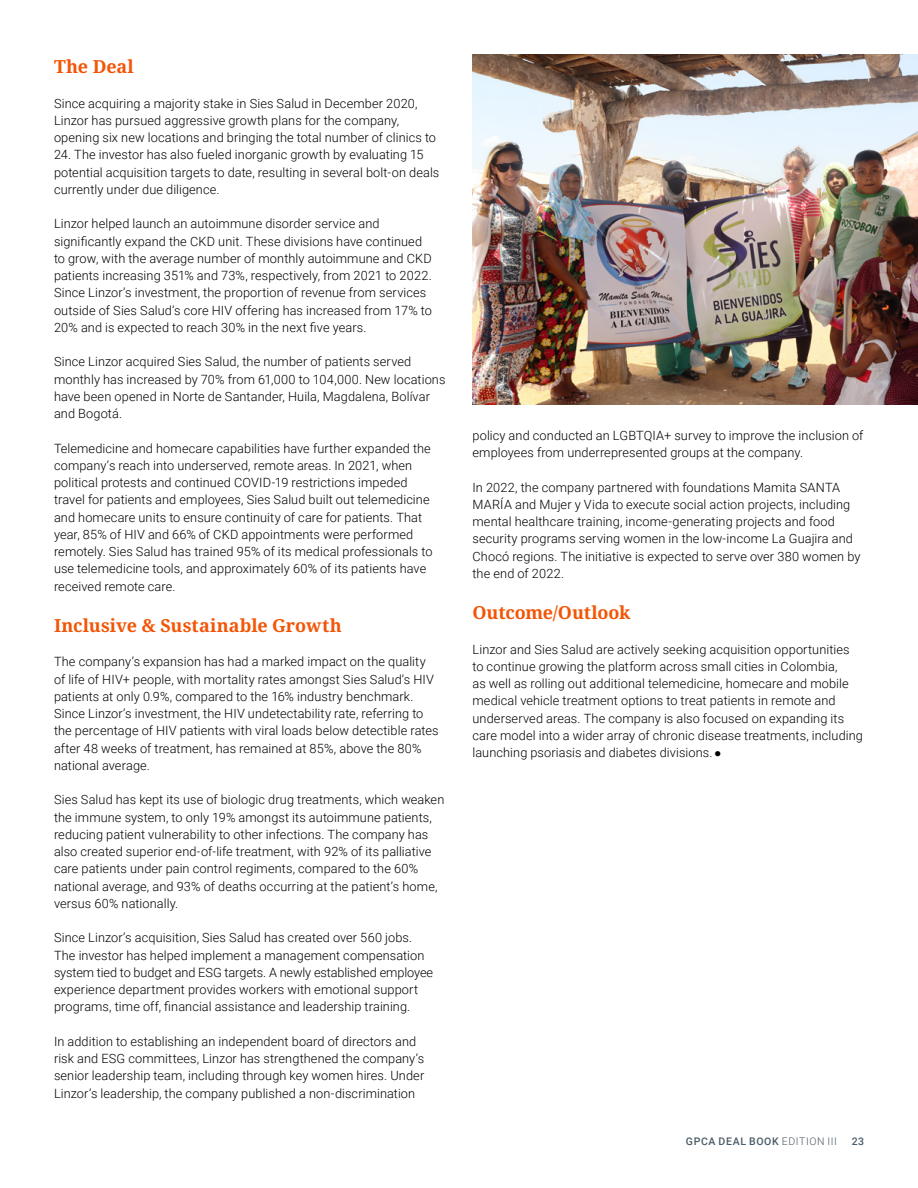
<style>
.page{position:relative;width:918px;height:1188px;background:#fff}
.page>*{position:absolute;margin:0;border:0;box-sizing:border-box;transform-origin:0 0}
.t1{font:700 18px "Noto Serif";letter-spacing:-.005em;color:#f35506}
.t2{font:300 12.75px/17.2px "Roboto";letter-spacing:.005em;color:#000}
.t3{font:500 10.5px "Roboto";letter-spacing:.06em;color:#4a5a66}
.s1{font-weight:300}
</style>
<div class="page">
<img style="left:472px;top:54px;width:446px;height:351px">
<h1 class="t1" style="left:54px;top:54px;width:81px">The Deal</h1>
<p class="t2" style="left:54px;top:94px;width:384px">Since acquiring a majority stake in Sies Salud in December 2020,<br>Linzor has pursued aggressive growth plans for the company, opening six new locations and bringing the total number of clinics to</p>
<p class="t2" style="left:54px;top:146px;width:387px">24. The investor has also fueled inorganic growth by evaluating 15 potential acquisition targets to date, resulting in several bolt-on deals currently under due diligence.</p>
<p class="t2" style="left:54px;top:215px;width:379px">Linzor helped launch an autoimmune disorder service and significantly expand the CKD unit. These divisions have continued to grow, with the average number of monthly autoimmune and CKD patients increasing 351% and 73%, respectively, from 2021 to 2022.<br>Since Linzor’s investment, the proportion of revenue from services outside of Sies Salud’s core HIV offering has increased from 17% to 20% and is expected to reach 30% in the next five years.</p>
<p class="t2" style="left:54px;top:353px;width:393px">Since Linzor acquired Sies Salud, the number of patients served monthly has increased by 70% from 61,000 to 104,000. New locations have been opened in Norte de Santander, Huila, Magdalena, Bolívar and Bogotá.</p>
<p class="t2" style="left:54px;top:439px;width:380px">Telemedicine and homecare capabilities have further expanded the company’s reach into underserved, remote areas. In 2021, when political protests and continued COVID-19 restrictions impeded travel for patients and employees, Sies Salud built out telemedicine and homecare units to ensure continuity of care for patients. That year, 85% of HIV and 66% of CKD appointments were performed remotely. Sies Salud has trained 95% of its medical professionals to use telemedicine tools, and approximately 60% of its patients have received remote care.</p>
<h1 class="t1" style="left:54px;top:613px;width:289px">Inclusive &amp; Sustainable Growth</h1>
<p class="t2" style="left:54px;top:653px;width:386px">The company’s expansion has had a marked impact on the quality of life of HIV+ people, with mortality rates amongst Sies Salud’s HIV patients at only 0.9%, compared to the 16% industry benchmark.<br>Since Linzor’s investment, the HIV undetectability rate, referring to the percentage of HIV patients with viral loads below detectible rates after 48 weeks of treatment, has remained at 85%, above the 80% national average.</p>
<p class="t2" style="left:54px;top:791px;width:392px">Sies Salud has kept its use of biologic drug treatments, which weaken the immune system, to only 19% amongst its autoimmune patients, reducing patient vulnerability to other infections. The company has also created superior end-of-life treatment, with 92% of its palliative care patients under pain control regiments, compared to the 60% national average, and 93% of deaths occurring at the patient’s home, versus 60% nationally.</p>
<p class="t2" style="left:54px;top:929px;width:381px">Since Linzor’s acquisition, Sies Salud has created over 560 jobs.<br>The investor has helped implement a management compensation system tied to budget and ESG targets. A newly established employee experience department provides workers with emotional support programs, time off, financial assistance and leadership training.</p>
<p class="t2" style="left:54px;top:1032px;width:372px">In addition to establishing an independent board of directors and risk and ESG committees, Linzor has strengthened the company’s senior leadership team, including through key women hires. Under Linzor’s leadership, the company published a non-discrimination</p>
<p class="t2" style="left:472px;top:426px;width:393px">policy and conducted an LGBTQIA+ survey to improve the inclusion of employees from underrepresented groups at the company.</p>
<p class="t2" style="left:472px;top:478px;width:389px">In 2022, the company partnered with foundations Mamita SANTA MARÍA and Mujer y Vida to execute social action projects, including mental healthcare training, income-generating projects and food security programs serving women in the low-income La Guajira and Chocó regions. The initiative is expected to serve over 380 women by the end of 2022.</p>
<h1 class="t1" style="left:472px;top:600px;width:160px">Outcome/Outlook</h1>
<p class="t2" style="left:472px;top:640px;width:392px">Linzor and Sies Salud are actively seeking acquisition opportunities to continue growing the platform across small cities in Colombia,<br>as well as rolling out additional telemedicine, homecare and mobile medical vehicle treatment options to treat patients in remote and underserved areas. The company is also focused on expanding its care model into a wider array of chronic disease treatments, including launching psoriasis and diabetes divisions. ●</p>
<p class="t3" style="left:686px;top:1134px;width:152px">GPCA DEAL BOOK <span class="s1">EDITION III</span></p>
<p class="t3" style="left:852px;top:1134px;width:14px">23</p>
</div>
